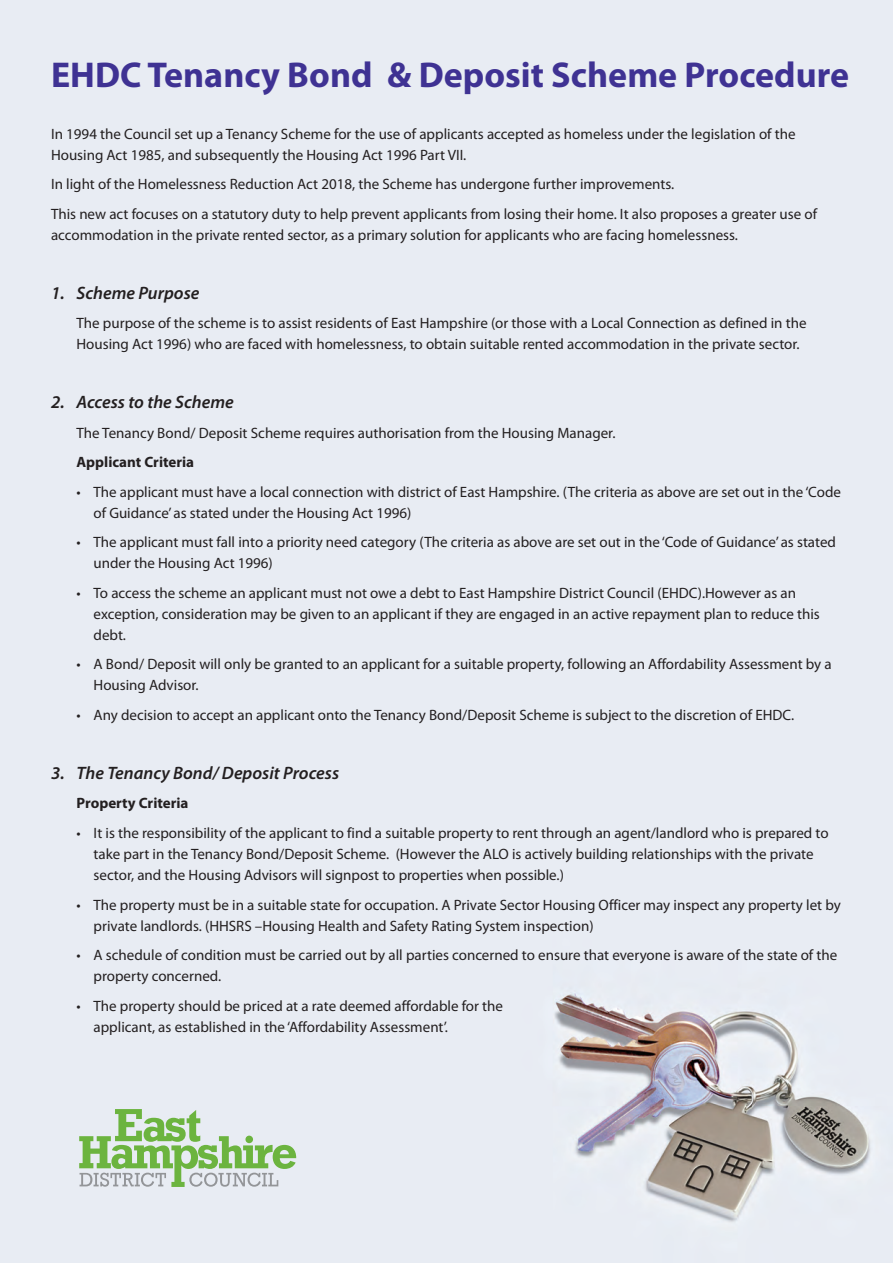
<style>
.page{position:relative;width:893px;height:1263px;background:#e8ecf3}
.page>*{position:absolute;margin:0;border:0;box-sizing:border-box;transform-origin:0 0}
.t1{font:700 36px "Myriad Pro";color:#3f3293}
.t2{font:italic 600 18px "Myriad Pro";color:#231f20}
.t3{font:15px/21px "Myriad Pro";color:#231f20}
.t4{font:700 15px "Myriad Pro";color:#231f20}
</style>
<div class="page">
<svg style="left:79px;top:1109px;width:217px;height:78px;background:#bcd5b5"></svg>
<h1 class="t1" style="left:51px;top:61px;width:800px">EHDC Tenancy Bond &amp; Deposit Scheme Procedure</h1>
<p class="t3" style="left:51px;top:124px;width:746px">In 1994 the Council set up a Tenancy Scheme for the use of applicants accepted as homeless under the legislation of the<br>Housing Act 1985, and subsequently the Housing Act 1996 Part VII.</p>
<p class="t3" style="left:51px;top:171px;width:767px;line-height:29.5px">In light of the Homelessness Reduction Act 2018, the Scheme has undergone further improvements.<br>This new act focuses on a statutory duty to help prevent applicants from losing their home. It also proposes a greater use of</p>
<p class="t3" style="left:51px;top:225px;width:688px">accommodation in the private rented sector, as a primary solution for applicants who are facing homelessness.</p>
<p class="t2" style="left:51px;top:286px;width:150px">1. Scheme Purpose</p>
<p class="t3" style="left:77px;top:314px;width:731px">The purpose of the scheme is to assist residents of East Hampshire (or those with a Local Connection as defined in the<br>Housing Act 1996) who are faced with homelessness, to obtain suitable rented accommodation in the private sector.</p>
<p class="t2" style="left:51px;top:396px;width:184px">2. Access to the Scheme</p>
<p class="t3" style="left:77px;top:424px;width:540px">The Tenancy Bond/ Deposit Scheme requires authorisation from the Housing Manager.</p>
<p class="t4" style="left:77px;top:457px;width:119px">Applicant Criteria</p>
<p class="t3" style="left:94px;top:483px;width:749px;text-indent:-17px">• The applicant must have a local connection with district of East Hampshire. (The criteria as above are set out in the ‘Code of Guidance’ as stated under the Housing Act 1996)</p>
<p class="t3" style="left:94px;top:533px;width:744px;text-indent:-17px">• The applicant must fall into a priority need category (The criteria as above are set out in the ‘Code of Guidance’ as stated under the Housing Act 1996)</p>
<p class="t3" style="left:94px;top:584px;width:728px;text-indent:-17px">• To access the scheme an applicant must not owe a debt to East Hampshire District Council (EHDC).However as an exception, consideration may be given to an applicant if they are engaged in an active repayment plan to reduce this debt.</p>
<p class="t3" style="left:94px;top:655px;width:740px;text-indent:-17px">• A Bond/ Deposit will only be granted to an applicant for a suitable property, following an Affordability Assessment by a<br>Housing Advisor.</p>
<p class="t3" style="left:77px;top:706px;width:719px">• Any decision to accept an applicant onto the Tenancy Bond/Deposit Scheme is subject to the discretion of EHDC.</p>
<p class="t2" style="left:51px;top:766px;width:290px">3. The Tenancy Bond/ Deposit Process</p>
<p class="t4" style="left:77px;top:798px;width:113px">Property Criteria</p>
<p class="t3" style="left:94px;top:824px;width:737px;text-indent:-17px">• It is the responsibility of the applicant to find a suitable property to rent through an agent/landlord who is prepared to take part in the Tenancy Bond/Deposit Scheme. (However the ALO is actively building relationships with the private sector, and the Housing Advisors will signpost to properties when possible.)</p>
<p class="t3" style="left:94px;top:895px;width:749px;text-indent:-17px">• The property must be in a suitable state for occupation. A Private Sector Housing Officer may inspect any property let by private landlords. (HHSRS –Housing Health and Safety Rating System inspection)</p>
<p class="t3" style="left:94px;top:946px;width:745px;text-indent:-17px">• A schedule of condition must be carried out by all parties concerned to ensure that everyone is aware of the state of the property concerned.</p>
<p class="t3" style="left:94px;top:996px;width:411px;text-indent:-17px">• The property should be priced at a rate deemed affordable for the applicant, as established in the ‘Affordability Assessment’.</p>
</div>
